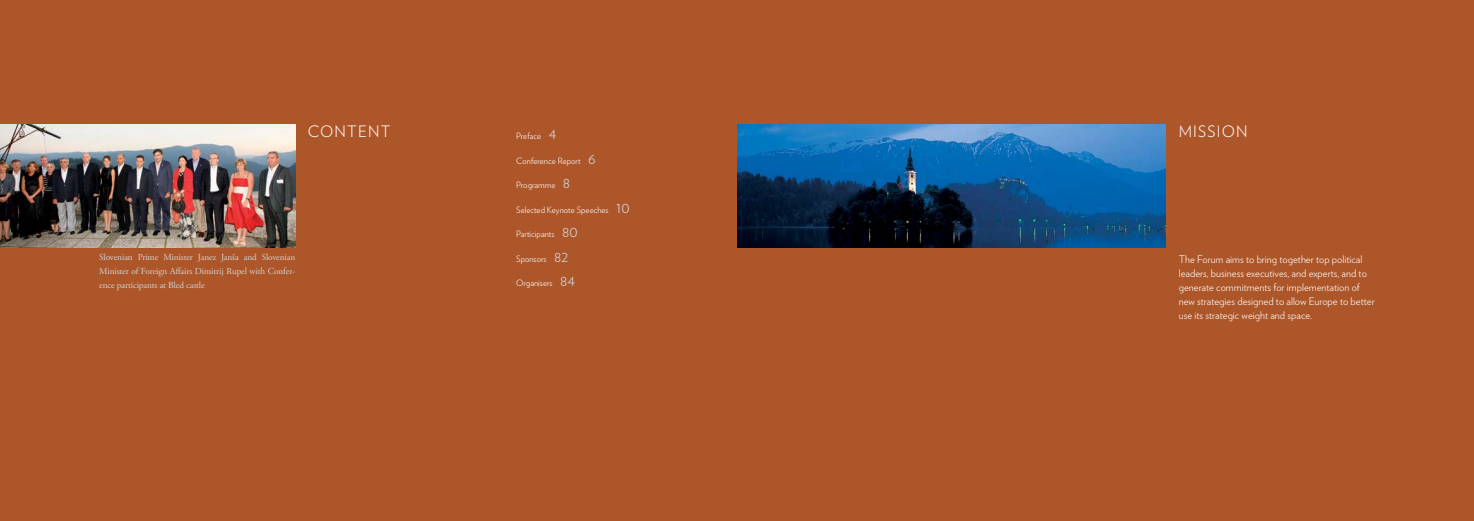
<style>
.page{position:relative;width:1474px;height:521px;background:#fff}
.page>*{position:absolute;margin:0;border:0;box-sizing:border-box;transform-origin:0 0}
.t1{font:300 15.75px "Verlag";letter-spacing:.075em;color:#fff}
.t2{font:300 10.5px/14px "Verlag";color:#fff}
.t3{font:9.19px/14px "Adobe Garamond Pro";letter-spacing:-.01em;color:#d1d3d4;text-align:justify}
.t4{font:300 8.75px "Verlag";color:#fff}
.s1{font-size:15.75px;color:#d1d3d4}
</style>
<div class="page">
<div style="left:0;top:0;width:736px;height:521px;background:#ad5629"></div>
<div style="left:737px;top:0;width:736px;height:521px;background:#ad5629"></div>
<img style="left:0;top:124px;width:295px;height:123px">
<img style="left:737px;top:124px;width:428px;height:123px">
<p class="t3" style="left:99px;top:250px;width:197px">Slovenian Prime Minister Janez Janša and Slovenian Minister of Foreign Affairs Dimitrij Rupel with Confer&shy;ence participants at Bled castle</p>
<h1 class="t1" style="left:308px;top:119px;width:84px">CONTENT</h1>
<p class="t4" style="left:516px;top:130px;width:42px">Preface <span class="s1">4</span></p>
<p class="t4" style="left:516px;top:154px;width:81px">Conference Report <span class="s1">6</span></p>
<p class="t4" style="left:516px;top:179px;width:56px">Programme <span class="s1">8</span></p>
<p class="t4" style="left:516px;top:203px;width:115px">Selected Keynote Speeches <span class="s1">10</span></p>
<p class="t4" style="left:516px;top:228px;width:63px">Participants <span class="s1">80</span></p>
<p class="t4" style="left:516px;top:252px;width:54px">Sponsors <span class="s1">82</span></p>
<p class="t4" style="left:516px;top:277px;width:60px">Organisers <span class="s1">84</span></p>
<h1 class="t1" style="left:1178px;top:119px;width:70px">MISSION</h1>
<p class="t2" style="left:1178px;top:251px;width:197px">The Forum aims to bring together top political leaders, business executives, and experts, and to generate commitments for implementation of new strategies designed to allow Europe to better use its strategic weight and space.</p>
</div>
